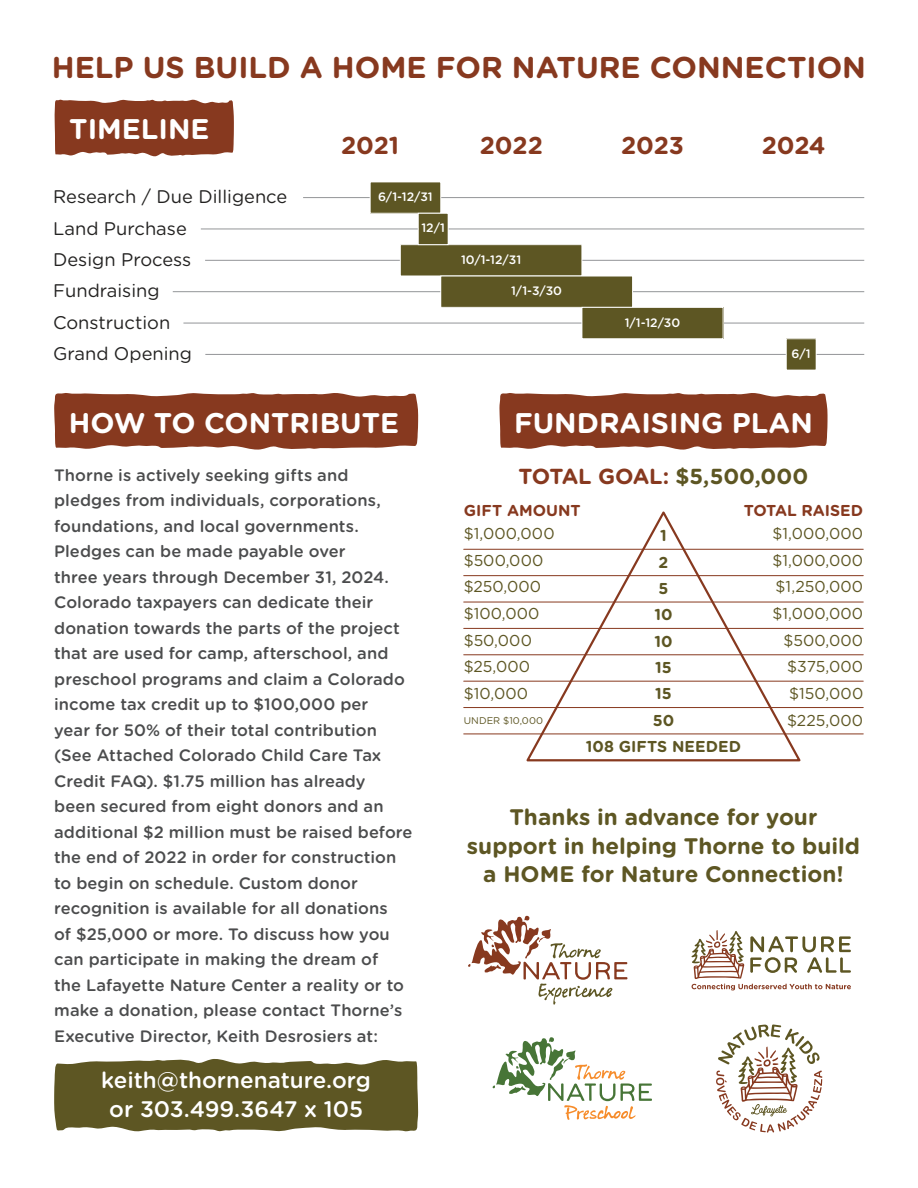
<style>
.page{position:relative;width:918px;height:1188px;background:#fff}
.page>*{position:absolute;margin:0;border:0;box-sizing:border-box;transform-origin:0 0}
.t1{font:700 30.15px "Gotham Rounded";color:#87391f}
.t2{font:700 28.5px "Gotham Rounded";color:#fff}
.t3{font:700 24.45px "Gotham Rounded";letter-spacing:-.005em;color:#87391f}
.Body_Copy{font:700 22.5px/28.5px "Gotham Rounded";color:#5d5623;text-align:center}
.Body_and_Quotes{font:500 22.5px/28.5px "Gotham Rounded";letter-spacing:-.005em;color:#fff;text-align:center}
.t4{font:700 21.75px "Gotham Rounded";letter-spacing:-.015em;color:#87391f}
.t5{font:18.3px/31.3px "Gotham Rounded";color:#232221}
.Body_and_Quotes-2{font:500 16.5px/25.5px "Gotham Rounded";letter-spacing:.005em;color:#4b4c4d}
.t6{font:15.75px/26.7px "Gotham Rounded";letter-spacing:.01em;color:#5d5623}
.t7{font:700 15.75px/26.4px "Gotham Rounded";letter-spacing:.005em;color:#5d5623;text-align:center}
.t8{font:700 15.75px "Gotham Rounded";letter-spacing:.005em;color:#87391f}
.t9{font:500 12.15px "Gotham Rounded";color:#fff}
.t10{font:9.75px "Gotham Rounded";letter-spacing:.01em;color:#5d5623}
.s1{color:#5d5623}
</style>
<div class="page">
<svg style="left:54px;top:1059px;width:364px;height:73px;background:#696334"></svg>
<svg style="left:468px;top:916px;width:159px;height:89px"></svg>
<svg style="left:492px;top:1037px;width:160px;height:83px"></svg>
<svg style="left:691px;top:930px;width:160px;height:60px"></svg>
<svg style="left:716px;top:1024px;width:106px;height:109px"></svg>
<hr style="left:303px;top:197px;width:561px;height:1px;background:#939598">
<hr style="left:201px;top:229px;width:663px;height:1px;background:#939598">
<hr style="left:205px;top:260px;width:659px;height:1px;background:#939598">
<hr style="left:173px;top:291px;width:691px;height:1px;background:#939598">
<hr style="left:183px;top:323px;width:681px;height:1px;background:#939598">
<hr style="left:205px;top:354px;width:659px;height:1px;background:#939598">
<div style="left:370px;top:182px;width:71px;height:31px;background:#5d5623"></div>
<div style="left:370px;top:182px;width:71px;height:32px;border:1px solid #fff"></div>
<div style="left:400px;top:245px;width:182px;height:31px;background:#5d5623"></div>
<div style="left:400px;top:244px;width:182px;height:32px;border:1px solid #fff"></div>
<div style="left:441px;top:276px;width:192px;height:31px;background:#5d5623"></div>
<div style="left:440px;top:276px;width:193px;height:32px;border:1px solid #fff"></div>
<div style="left:582px;top:307px;width:141px;height:32px;background:#5d5623"></div>
<div style="left:582px;top:307px;width:141px;height:32px;border:1px solid #fff"></div>
<div style="left:418px;top:213px;width:30px;height:32px;background:#5d5623"></div>
<div style="left:418px;top:213px;width:31px;height:32px;border:1px solid #fff"></div>
<div style="left:786px;top:339px;width:30px;height:31px;background:#5d5623"></div>
<div style="left:786px;top:338px;width:31px;height:32px;border:1px solid #fff"></div>
<svg style="left:499px;top:393px;width:329px;height:57px;background:#904830"></svg>
<svg style="left:55px;top:99px;width:179px;height:58px;background:#914b33"></svg>
<svg style="left:54px;top:393px;width:364px;height:57px;background:#904830"></svg>
<svg style="left:524px;top:511px;width:279px;height:251px"></svg>
<hr style="left:464px;top:549px;width:399px;height:1px;background:#87391f">
<hr style="left:464px;top:575px;width:399px;height:1px;background:#87391f">
<hr style="left:464px;top:602px;width:399px;height:1px;background:#87391f">
<hr style="left:464px;top:628px;width:399px;height:1px;background:#87391f">
<hr style="left:464px;top:654px;width:399px;height:1px;background:#87391f">
<hr style="left:464px;top:681px;width:399px;height:1px;background:#87391f">
<hr style="left:464px;top:707px;width:399px;height:1px;background:#87391f">
<hr style="left:464px;top:734px;width:399px;height:1px;background:#87391f">
<p class="t1" style="left:52px;top:45px;width:816px">HELP US BUILD A HOME FOR NATURE CONNECTION</p>
<p class="t2" style="left:69px;top:108px;width:142px">TIMELINE</p>
<p class="t5" style="left:53px;top:180px;width:236px">Research / Due Dilligence</p>
<p class="t5" style="left:53px;top:212px;width:140px">Land Purchase<br>Design Process<br>Fundraising<br>Construction<br>Grand Opening</p>
<p class="t3" style="left:341px;top:127px;width:60px">2021</p>
<p class="t3" style="left:480px;top:127px;width:65px">2022</p>
<p class="t3" style="left:621px;top:127px;width:64px">2023</p>
<p class="t3" style="left:762px;top:127px;width:65px">2024</p>
<p class="t9" style="left:378px;top:188px;width:56px">6/1-12/31</p>
<p class="t9" style="left:421px;top:219px;width:25px">12/1</p>
<p class="t9" style="left:461px;top:251px;width:62px">10/1-12/31</p>
<p class="t9" style="left:511px;top:282px;width:53px">1/1-3/30</p>
<p class="t9" style="left:625px;top:314px;width:57px">1/1-12/30</p>
<p class="t9" style="left:792px;top:345px;width:21px">6/1</p>
<p class="t2" style="left:69px;top:402px;width:332px">HOW TO CONTRIBUTE</p>
<p class="Body_and_Quotes-2" style="left:54px;top:462px;width:360px">Thorne is actively seeking gifts and pledges from individuals, corporations, foundations, and local governments.<br>Pledges can be made payable over<br>three years through December 31, 2024.<br>Colorado taxpayers can dedicate their donation towards the parts of the project that are used for camp, afterschool, and preschool programs and claim a Colorado income tax credit up to $100,000 per<br>year for 50% of their total contribution (See Attached Colorado Child Care Tax Credit FAQ). $1.75 million has already<br>been secured from eight donors and an additional $2 million must be raised before the end of 2022 in order for construction to begin on schedule. Custom donor recognition is available for all donations<br>of $25,000 or more. To discuss how you can participate in making the dream of<br>the Lafayette Nature Center a reality or to make a donation, please contact Thorne’s Executive Director, Keith Desrosiers at:</p>
<p class="Body_and_Quotes" style="left:101px;top:1065px;width:271px">keith@thornenature.org or 303.499.3647 x 105</p>
<p class="t2" style="left:514px;top:402px;width:300px">FUNDRAISING PLAN</p>
<p class="t4" style="left:519px;top:461px;width:291px">TOTAL GOAL: <span class="s1">$5,500,000</span></p>
<p class="t6" style="left:464px;top:519px;width:92px">$1,000,000</p>
<p class="t6" style="left:772px;top:519px;width:92px">$1,000,000</p>
<p class="t6" style="left:464px;top:546px;width:81px">$500,000 $250,000 $100,000 $50,000 $25,000 $10,000</p>
<p class="t6" style="left:772px;top:546px;width:92px;text-align:right">$1,000,000 $1,250,000 $1,000,000 $500,000 $375,000 $150,000</p>
<p class="t10" style="left:464px;top:713px;width:81px">UNDER $10,000</p>
<p class="t6" style="left:787px;top:706px;width:78px">$225,000</p>
<p class="t8" style="left:464px;top:499px;width:119px">GIFT AMOUNT</p>
<p class="t8" style="left:744px;top:499px;width:121px">TOTAL RAISED</p>
<p class="t7" style="left:586px;top:522px;width:157px">1<br>2<br>5<br>10<br>10<br>15<br>15<br>50<br>108 GIFTS NEEDED</p>
<p class="Body_Copy" style="left:467px;top:802px;width:395px">Thanks in advance for your support in helping Thorne to build a HOME for Nature Connection!</p>
</div>
